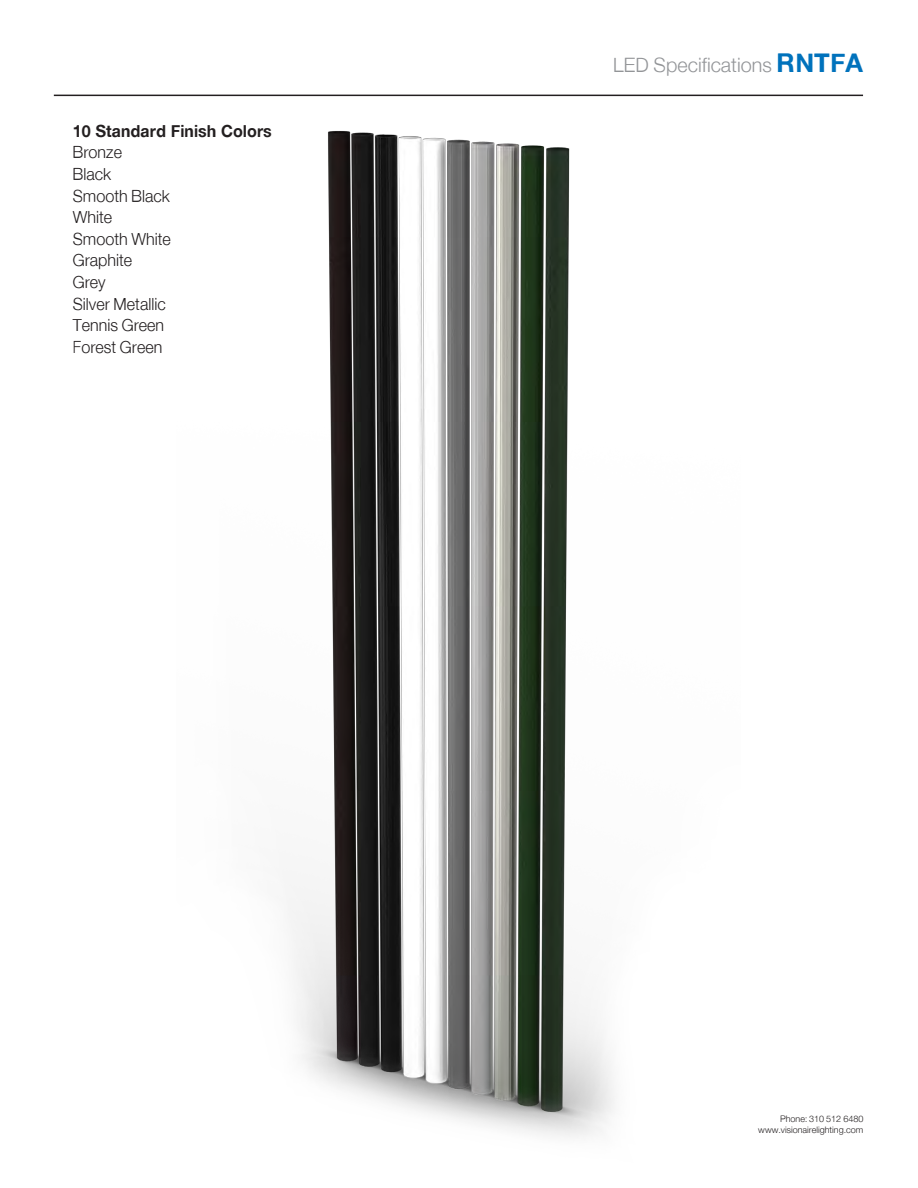
<style>
.page{position:relative;width:918px;height:1188px;background:#fff}
.page>*{position:absolute;margin:0;border:0;box-sizing:border-box;transform-origin:0 0}
.t1{font:21.3px "Furleys";color:#939598}
.t2{font:18px/21.6px "Furleys";color:#231f20;scale:.96 1}
.t3{font:9.6px/11.6px "Furleys";color:#231f20;text-align:right}
.s1{font-weight:700}
.s2{font-weight:700;font-size:27.75px;color:#0072bc}
</style>
<div class="page">
<hr style="left:54px;top:95px;width:809px;height:1px;background:#231f20">
<img style="left:177px;top:94px;width:563px;height:1044px">
<p class="t2" style="left:73px;top:120px;width:209px"><span class="s1">10 Standard Finish Colors<br></span>Bronze<br>Black<br>Smooth Black<br>White<br>Smooth White<br>Graphite<br>Grey<br>Silver Metallic<br>Tennis Green<br>Forest Green</p>
<p class="t1" style="left:613px;top:52px;width:252px">LED Specifications <span class="s2">RNTFA</span></p>
<p class="t3" style="left:758px;top:1113px;width:107px">Phone: 310 512 6480 www.visionairelighting.com</p>
</div>
